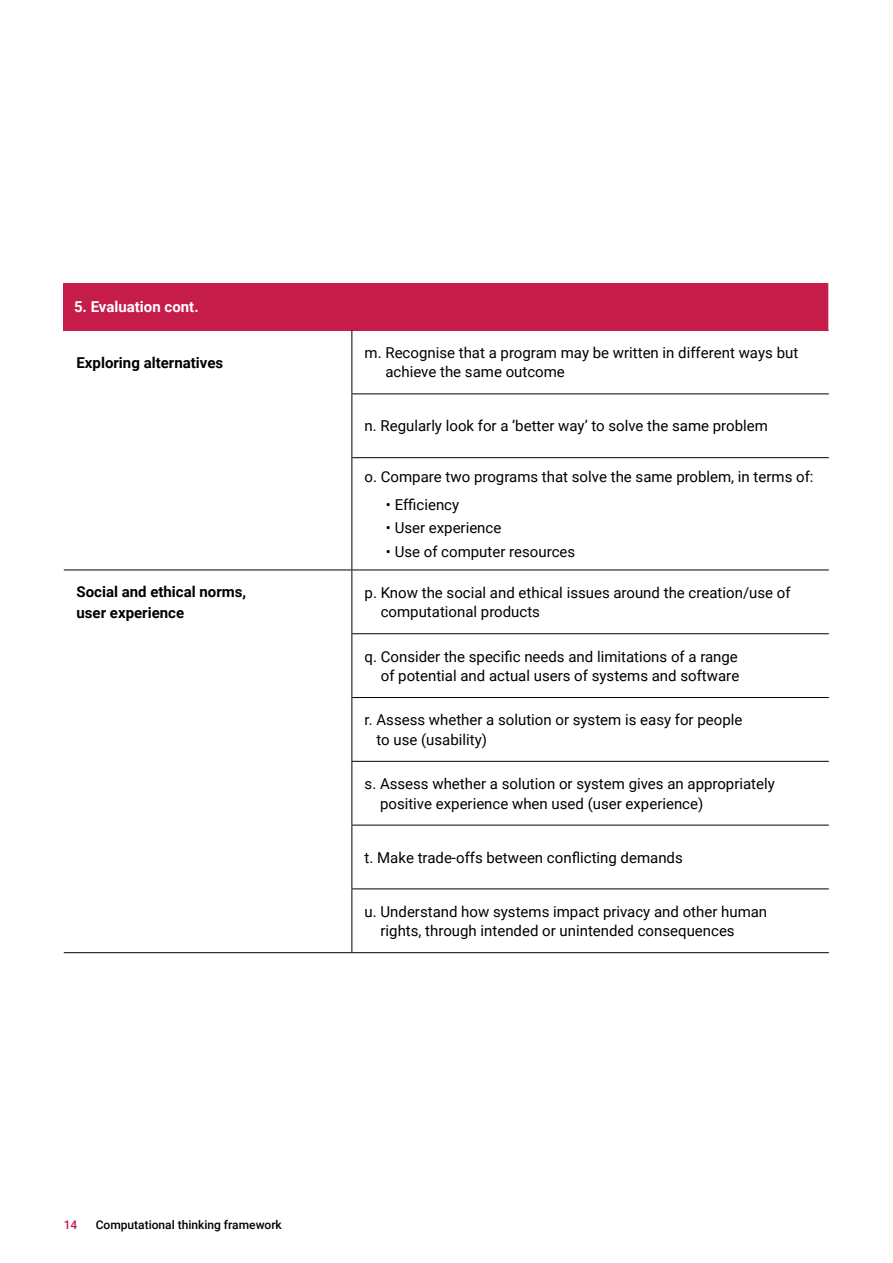
<style>
.page{position:relative;width:893px;height:1263px;background:#fff}
.page>*{position:absolute;margin:0;border:0;box-sizing:border-box;transform-origin:0 0}
.t1{font:15px/19.5px "Roboto";color:#000}
.t2{font:700 15px/21px "Roboto";color:#000}
.t3{font:700 15px "Roboto";color:#fff}
.t4{font:500 12px "Roboto";color:#000}
.t5{font:500 12px "Roboto";color:#c51c4a}
</style>
<div class="page">
<div style="left:64px;top:283px;width:765px;height:47px;background:#c51c4a"></div>
<svg style="left:64px;top:394px;width:765px;height:558px"></svg>
<hr style="left:351px;top:393px;width:478px;height:1px;background:#000">
<hr style="left:351px;top:330px;width:1px;height:63px;background:#000">
<hr style="left:351px;top:394px;width:1px;height:64px;background:#000">
<hr style="left:351px;top:458px;width:1px;height:112px;background:#000">
<hr style="left:351px;top:570px;width:1px;height:64px;background:#000">
<hr style="left:351px;top:634px;width:1px;height:63px;background:#000">
<hr style="left:351px;top:697px;width:1px;height:64px;background:#000">
<hr style="left:351px;top:762px;width:1px;height:63px;background:#000">
<hr style="left:351px;top:825px;width:1px;height:63px;background:#000">
<hr style="left:351px;top:889px;width:1px;height:63px;background:#000">
<hr style="left:351px;top:761px;width:478px;height:1px;background:#000">
<hr style="left:351px;top:825px;width:478px;height:1px;background:#000">
<hr style="left:351px;top:888px;width:478px;height:1px;background:#000">
<hr style="left:352px;top:952px;width:477px;height:1px;background:#000">
<hr style="left:828px;top:283px;width:1px;height:47px;background:#fff">
<hr style="left:64px;top:952px;width:288px;height:1px;background:#000">
<hr style="left:352px;top:457px;width:477px;height:1px;background:#020203">
<hr style="left:352px;top:570px;width:477px;height:1px;background:#020203">
<hr style="left:352px;top:633px;width:477px;height:1px;background:#020203">
<hr style="left:352px;top:697px;width:477px;height:1px;background:#020203">
<hr style="left:64px;top:570px;width:288px;height:1px;background:#000">
<p class="t3" style="left:74px;top:296px;width:126px">5. Evaluation cont.</p>
<p class="t2" style="left:77px;top:351px;width:148px">Exploring alternatives</p>
<p class="t1" style="left:385px;top:342px;width:414px;text-indent:-21px">m. Recognise that a program may be written in different ways but achieve the same outcome</p>
<p class="t1" style="left:365px;top:416px;width:405px">n. Regularly look for a ‘better way’ to solve the same problem</p>
<p class="t1" style="left:365px;top:466px;width:450px">o. Compare two programs that solve the same problem, in terms of:</p>
<p class="t1" style="left:386px;top:494px;width:75px">• Efficiency</p>
<p class="t1" style="left:386px;top:518px;width:117px">• User experience</p>
<p class="t1" style="left:386px;top:541px;width:191px">• Use of computer resources</p>
<p class="t2" style="left:77px;top:581px;width:171px">Social and ethical norms, user experience</p>
<p class="t1" style="left:381px;top:582px;width:411px;text-indent:-16px">p. Know the social and ethical issues around the creation/use of computational products</p>
<p class="t1" style="left:365px;top:646px;width:376px;text-align:right">q. Consider the specific needs and limitations of a range of potential and actual users of systems and software</p>
<p class="t1" style="left:376px;top:710px;width:367px;text-indent:-12px">r. Assess whether a solution or system is easy for people to use (usability)</p>
<p class="t1" style="left:380px;top:773px;width:396px;text-indent:-15px">s. Assess whether a solution or system gives an appropriately positive experience when used (user experience)</p>
<p class="t1" style="left:365px;top:847px;width:320px">t. Make trade-offs between conflicting demands</p>
<p class="t1" style="left:381px;top:901px;width:388px;text-indent:-16px">u. Understand how systems impact privacy and other human rights, through intended or unintended consequences</p>
<p class="t5" style="left:64px;top:1217px;width:15px">14</p>
<p class="t4" style="left:96px;top:1217px;width:188px">Computational thinking framework</p>
</div>
